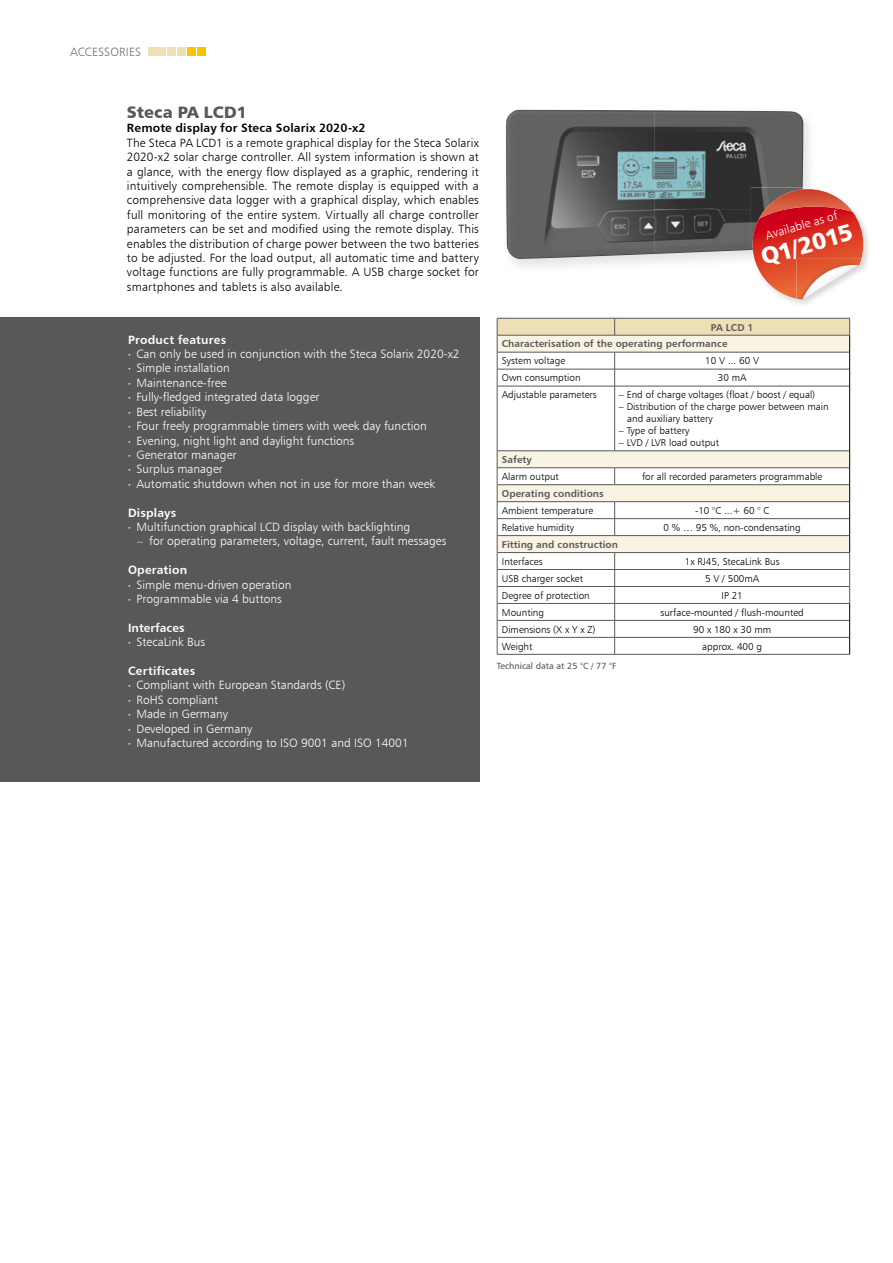
<style>
.page{position:relative;width:893px;height:1263px;background:#fff}
.page>*{position:absolute;margin:0;border:0;box-sizing:border-box;transform-origin:0 0}
.t1{font:23.7px "Humanist 777 BT Black B";color:#fff}
.t2{font:16.5px "Humanist 777 BT Black B";color:#58585a}
.t3{font:12px/14.4px "Humanist 777 BT Light B";color:#fff}
.t4{font:12px/14.4px "Humanist 777 BT Light B";letter-spacing:.01em;color:#000;text-align:justify}
.t5{font:12px "Humanist 777 BT Bold B";letter-spacing:.015em;color:#fff}
.t6{font:12px "Humanist 777 BT Bold B";letter-spacing:.015em;color:#000}
.t7{font:12px "Humanist 777 BT Light B";letter-spacing:.01em;color:#707172}
.t8{font:9.9px/12px "Humanist 777 BT Light B";color:#000}
.t9{font:9.9px/17px "Humanist 777 BT Bold B";letter-spacing:.005em;color:#58585a}
.t10{font:9px "Humanist 777 BT Roman B";color:#58585a}
.s1{font-family:"Humanist 777 BT Black B";font-size:9px}
.s2{font-size:9px}
</style>
<div class="page">
<div style="left:0;top:317px;width:480px;height:465px;background:#58585a"></div>
<img style="left:512px;top:109px;width:298px;height:158px">
<img style="left:506px;top:110px;width:149px;height:149px">
<img style="left:654px;top:110px;width:149px;height:99px">
<img style="left:654px;top:209px;width:97px;height:45px">
<img style="left:761px;top:209px;width:107px;height:96px">
<img style="left:751px;top:187px;width:66px;height:87px">
<img style="left:751px;top:187px;width:52px;height:63px">
<img style="left:759px;top:189px;width:93px;height:30px">
<img style="left:796px;top:259px;width:66px;height:44px">
<img style="left:796px;top:259px;width:65px;height:41px">
<svg style="left:803px;top:265px;width:56px;height:35px"></svg>
<svg style="left:498px;top:387px;width:351px;height:165px"></svg>
<hr style="left:614px;top:386px;width:1px;height:65px;background:#58585a">
<svg style="left:614px;top:468px;width:1px;height:16px"></svg>
<svg style="left:614px;top:502px;width:1px;height:33px"></svg>
<hr style="left:497px;top:569px;width:118px;height:1px;background:#58585a">
<hr style="left:497px;top:586px;width:118px;height:1px;background:#58585a">
<hr style="left:497px;top:603px;width:118px;height:1px;background:#58585a">
<hr style="left:497px;top:620px;width:118px;height:1px;background:#58585a">
<hr style="left:497px;top:637px;width:118px;height:1px;background:#58585a">
<svg style="left:614px;top:553px;width:1px;height:101px"></svg>
<hr style="left:615px;top:569px;width:234px;height:1px;background:#58585a">
<hr style="left:615px;top:586px;width:234px;height:1px;background:#58585a">
<hr style="left:615px;top:603px;width:235px;height:1px;background:#58585a">
<hr style="left:615px;top:620px;width:234px;height:1px;background:#58585a">
<hr style="left:615px;top:637px;width:234px;height:1px;background:#58585a">
<hr style="left:497px;top:386px;width:118px;height:1px;background:#58585a">
<hr style="left:615px;top:386px;width:234px;height:1px;background:#58585a">
<hr style="left:497px;top:450px;width:118px;height:1px;background:#58585a">
<hr style="left:615px;top:450px;width:234px;height:1px;background:#58585a">
<hr style="left:497px;top:467px;width:118px;height:1px;background:#58585a">
<hr style="left:497px;top:501px;width:118px;height:1px;background:#58585a">
<hr style="left:497px;top:518px;width:118px;height:1px;background:#58585a">
<hr style="left:615px;top:467px;width:234px;height:1px;background:#58585a">
<hr style="left:615px;top:501px;width:234px;height:1px;background:#58585a">
<hr style="left:615px;top:518px;width:234px;height:1px;background:#58585a">
<hr style="left:497px;top:484px;width:118px;height:1px;background:#58585a">
<hr style="left:615px;top:484px;width:234px;height:1px;background:#58585a">
<hr style="left:497px;top:535px;width:118px;height:1px;background:#58585a">
<hr style="left:615px;top:535px;width:234px;height:1px;background:#58585a">
<hr style="left:497px;top:552px;width:118px;height:1px;background:#58585a">
<hr style="left:615px;top:552px;width:235px;height:1px;background:#58585a">
<hr style="left:497px;top:386px;width:1px;height:65px;background:#58585a">
<svg style="left:497px;top:451px;width:1px;height:203px"></svg>
<hr style="left:497px;top:654px;width:118px;height:1px;background:#58585a">
<hr style="left:615px;top:654px;width:235px;height:1px;background:#58585a">
<svg style="left:497px;top:318px;width:353px;height:68px"></svg>
<hr style="left:849px;top:386px;width:1px;height:65px;background:#000">
<svg style="left:849px;top:451px;width:1px;height:203px"></svg>
<div style="left:148px;top:47px;width:8px;height:9px;background:#ede0b6"></div>
<div style="left:158px;top:47px;width:8px;height:9px;background:#ede0b6"></div>
<div style="left:168px;top:47px;width:8px;height:9px;background:#ede0b6"></div>
<div style="left:177px;top:47px;width:9px;height:9px;background:#ede0b6"></div>
<div style="left:187px;top:47px;width:9px;height:9px;background:#fcc400"></div>
<div style="left:197px;top:47px;width:8px;height:9px;background:#fcc400"></div>
<p class="t7" style="left:70px;top:44px;width:72px">ACCESSORIES</p>
<h2 class="t2" style="left:127px;top:102px;width:121px">Steca PA LCD1</h2>
<p class="t6" style="left:127px;top:121px;width:240px">Remote display for Steca Solarix 2020-x2</p>
<p class="t4" style="left:127px;top:135px;width:353px">The Steca PA LCD1 is a remote graphical display for the Steca Solarix 2020-x2 solar charge controller. All system information is shown at a glance, with the energy flow displayed as a graphic, rendering it intuitively comprehensible. The remote display is equipped with a comprehensive data logger with a graphical display, which enables full monitoring of the entire system. Virtually all charge controller parameters can be set and modified using the remote display. This enables the distribution of charge power between the two batteries to be adjusted. For the load output, all automatic time and battery voltage functions are fully programmable. A USB charge socket for smartphones and tablets is also available.</p>
<p class="t5" style="left:128px;top:332px;width:100px">Product features</p>
<p class="t3" style="left:128px;top:346px;width:333px"><span class="s1">∙</span> Can only be used in conjunction with the Steca Solarix 2020-x2 <span class="s1">∙</span> Simple installation<br><span class="s1">∙</span> Maintenance-free<br><span class="s1">∙</span> Fully-fledged integrated data logger<br><span class="s1">∙</span> Best reliability<br><span class="s1">∙</span> Four freely programmable timers with week day function<br><span class="s1">∙</span> Evening, night light and daylight functions<br><span class="s1">∙</span> Generator manager<br><span class="s1">∙</span> Surplus manager<br><span class="s1">∙</span> Automatic shutdown when not in use for more than week</p>
<p class="t5" style="left:128px;top:505px;width:50px">Displays</p>
<p class="t3" style="left:137px;top:519px;width:311px;text-indent:-9px"><span class="s1">∙</span> Multifunction graphical LCD display with backlighting<br><span class="s2">~</span> for operating parameters, voltage, current, fault messages</p>
<p class="t5" style="left:128px;top:562px;width:61px">Operation</p>
<p class="t3" style="left:128px;top:577px;width:165px"><span class="s1">∙</span> Simple menu-driven operation <span class="s1">∙</span> Programmable via 4 buttons</p>
<p class="t5" style="left:128px;top:620px;width:58px">Interfaces</p>
<p class="t3" style="left:128px;top:634px;width:79px"><span class="s1">∙</span> StecaLink Bus</p>
<p class="t5" style="left:128px;top:663px;width:69px">Certificates</p>
<p class="t3" style="left:128px;top:678px;width:282px"><span class="s1">∙</span> Compliant with European Standards (CE)<br><span class="s1">∙</span> RoHS compliant<br><span class="s1">∙</span> Made in Germany<br><span class="s1">∙</span> Developed in Germany<br><span class="s1">∙</span> Manufactured according to ISO 9001 and ISO 14001</p>
<p class="t3" style="left:764px;top:228px;width:76px;rotate:-16deg">Available as of</p>
<h1 class="t1" style="left:757px;top:243px;width:96px;rotate:-16deg">Q1/2015</h1>
<p class="t9" style="left:502px;top:318px;width:253px;text-indent:209px">PA LCD 1<br>Characterisation of the operating performance</p>
<p class="t8" style="left:502px;top:355px;width:65px">System voltage</p>
<p class="t8" style="left:705px;top:355px;width:55px">10 V ... 60 V</p>
<p class="t8" style="left:502px;top:372px;width:80px">Own consumption</p>
<p class="t8" style="left:718px;top:372px;width:30px">30 mA</p>
<p class="t8" style="left:502px;top:389px;width:96px">Adjustable parameters</p>
<p class="t8" style="left:619px;top:389px;width:198px">– End of charge voltages (float / boost / equal)</p>
<p class="t8" style="left:627px;top:401px;width:203px;text-indent:-8px">– Distribution of the charge power between main and auxiliary battery</p>
<p class="t8" style="left:619px;top:425px;width:72px">– Type of battery</p>
<p class="t8" style="left:619px;top:436px;width:102px">– LVD / LVR load output</p>
<p class="t9" style="left:502px;top:451px;width:32px">Safety</p>
<p class="t8" style="left:502px;top:470px;width:59px">Alarm output</p>
<p class="t8" style="left:642px;top:470px;width:182px">for all recorded parameters programmable</p>
<p class="t9" style="left:502px;top:485px;width:103px">Operating conditions</p>
<p class="t8" style="left:502px;top:504px;width:93px">Ambient temperature</p>
<p class="t8" style="left:695px;top:504px;width:76px">-10 °C ...+ 60 ° C</p>
<p class="t8" style="left:502px;top:521px;width:74px">Relative humidity</p>
<p class="t8" style="left:664px;top:521px;width:139px">0 % … 95 %, non-condensating</p>
<p class="t9" style="left:502px;top:536px;width:118px">Fitting and construction</p>
<p class="t8" style="left:502px;top:555px;width:42px">Interfaces</p>
<p class="t8" style="left:685px;top:555px;width:96px">1x RJ45, StecaLink Bus</p>
<p class="t8" style="left:502px;top:572px;width:83px">USB charger socket</p>
<p class="t8" style="left:705px;top:572px;width:56px">5 V / 500mA</p>
<p class="t8" style="left:502px;top:589px;width:89px">Degree of protection</p>
<p class="t8" style="left:721px;top:589px;width:23px">IP 21</p>
<p class="t8" style="left:502px;top:606px;width:44px">Mounting</p>
<p class="t8" style="left:660px;top:606px;width:145px">surface-mounted / flush-mounted</p>
<p class="t8" style="left:502px;top:623px;width:95px">Dimensions (X x Y x Z)</p>
<p class="t8" style="left:693px;top:623px;width:80px">90 x 180 x 30 mm</p>
<p class="t8" style="left:502px;top:640px;width:32px">Weight</p>
<p class="t8" style="left:702px;top:640px;width:61px">approx. 400 g</p>
<p class="t10" style="left:497px;top:661px;width:121px">Technical data at 25 °C / 77 °F</p>
</div>
